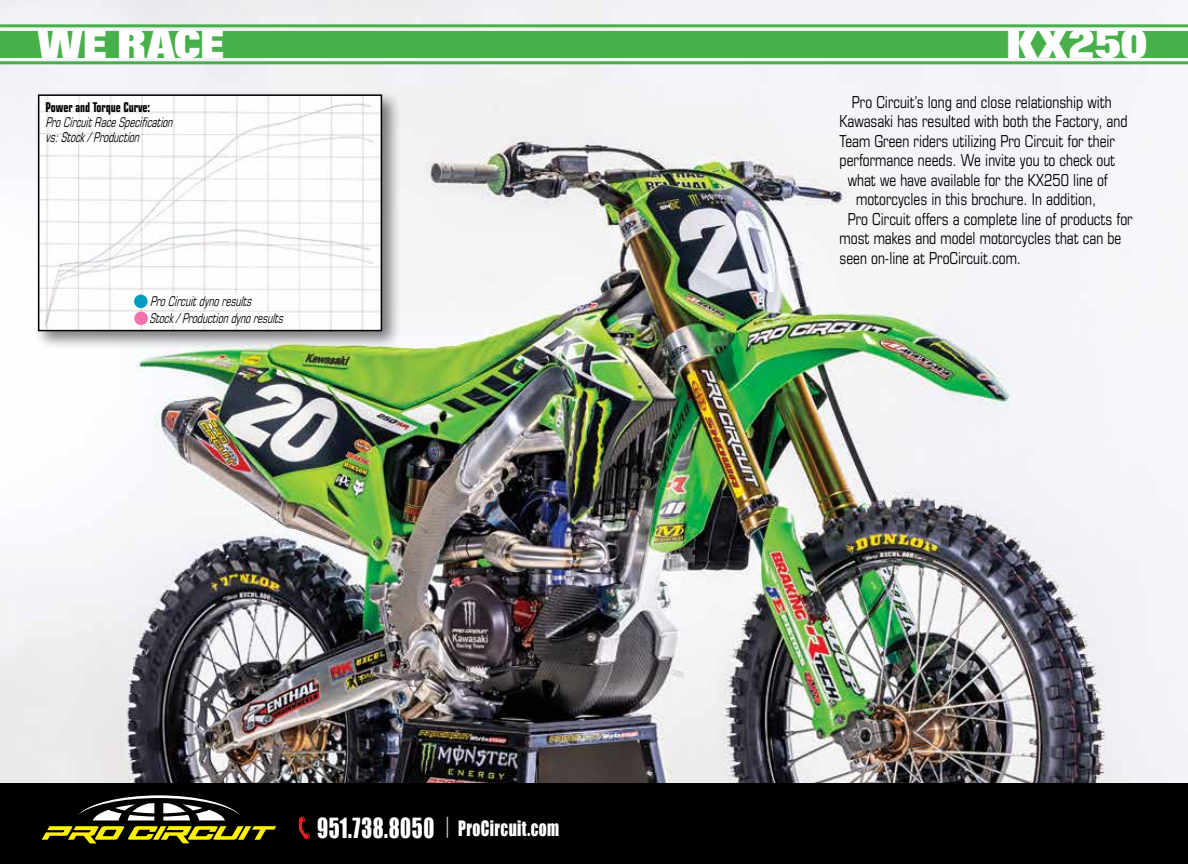
<style>
.page{position:relative;width:1188px;height:864px;background:#fff}
.page>*{position:absolute;margin:0;border:0;box-sizing:border-box;transform-origin:0 0}
.t1{font:36.3px "Focus Font";color:#fff;scale:.95 1}
.t2{font:19.5px "Impact";letter-spacing:.025em;color:#fff;scale:.8 1}
.t3{font:condensed 16.5px "Eurostile";color:#000;scale:.9 1}
.t4{font:italic condensed 13.5px/15px "Eurostile";color:#000;scale:.8 1}
.t5{font:700 condensed 13.5px "Eurostile";color:#000;scale:.8 1}
.s1{font-size:25.5px}
</style>
<div class="page">
<img style="left:0;top:0;width:1188px;height:783px">
<div style="left:0;top:31px;width:1188px;height:27px;background:#48b049"></div>
<hr style="left:0;top:24px;width:1188px;height:3px;background:#48b049">
<hr style="left:0;top:61px;width:1188px;height:3px;background:#48b049">
<div style="left:0;top:783px;width:1188px;height:81px;background:#000"></div>
<svg style="left:41px;top:795px;width:236px;height:49px"></svg>
<svg style="left:447px;top:817px;width:1px;height:21px"></svg>
<svg style="left:299px;top:816px;width:11px;height:23px"></svg>
<div style="left:33px;top:90px;width:368px;height:260px;background:#000;opacity:.5"></div>
<img style="left:41px;top:97px;width:338px;height:231px">
<div style="left:38px;top:94px;width:344px;height:237px;border:2px solid #000"></div>
<div style="left:150px;top:295px;width:104px;height:13px;background:#fff"></div>
<div style="left:150px;top:312px;width:135px;height:13px;background:#fff"></div>
<div style="left:134px;top:312px;width:14px;height:13px;background:#f173ac;border-radius:50%"></div>
<div style="left:134px;top:295px;width:14px;height:13px;background:#009dc0;border-radius:50%"></div>
<h1 class="t1" style="left:38px;top:26px;width:199px">WE RACE</h1>
<p class="t5" style="left:45px;top:99px;width:132px">Power and Torque Curve:</p>
<p class="t4" style="left:45px;top:115px;width:165px">ProCircuitRaceSpecification vs:Stock/Production</p>
<p class="t4" style="left:150px;top:292px;width:173px;line-height:16.8px">ProCircuitdynoresults<br>Stock/Productiondynoresults</p>
<p class="t2" style="left:317px;top:813px;width:304px"><span class="s1">951.738.8050</span> ProCircuit.com</p>
<h1 class="t1" style="left:1007px;top:27px;width:149px">KX250</h1>
<p class="t3" style="left:852px;top:92px;width:290px">Pro Circuit’s long and close relationship with</p>
<p class="t3" style="left:840px;top:111px;width:321px">Kawasaki has resulted with both the Factory, and</p>
<p class="t3" style="left:840px;top:131px;width:308px">Team Green riders utilizing Pro Circuit for their</p>
<p class="t3" style="left:840px;top:150px;width:308px">performance needs. We invite you to check out</p>
<p class="t3" style="left:848px;top:170px;width:290px">what we have available for the KX250 line of</p>
<p class="t3" style="left:856px;top:189px;width:268px">motorcycles in this brochure. In addition,</p>
<p class="t3" style="left:848px;top:209px;width:318px">Pro Circuit offers a complete line of products for</p>
<p class="t3" style="left:840px;top:228px;width:315px">most makes and model motorcycles that can be</p>
<p class="t3" style="left:840px;top:248px;width:203px">seen on-line at ProCircuit.com.</p>
</div>
